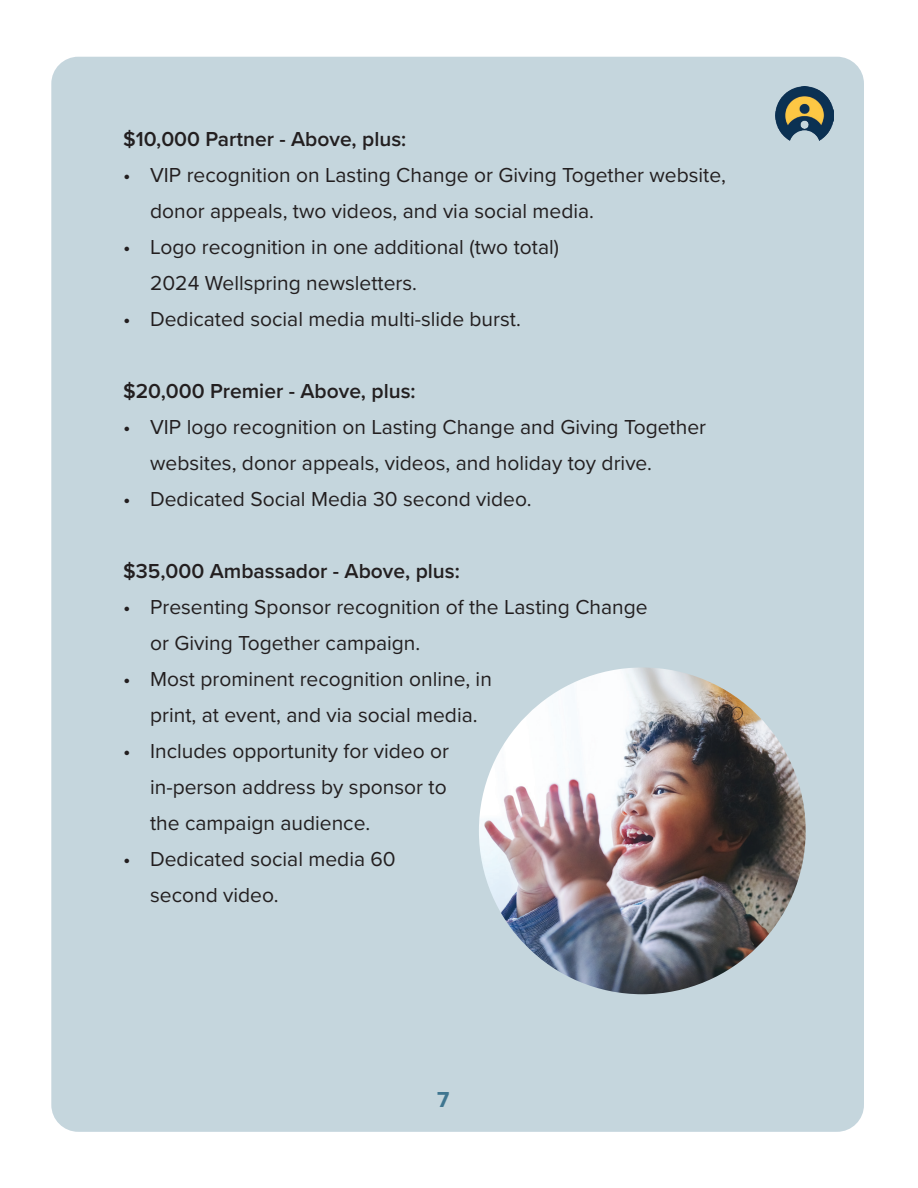
<style>
.page{position:relative;width:918px;height:1188px;background:#fff}
.page>*{position:absolute;margin:0;border:0;box-sizing:border-box;transform-origin:0 0}
.t1{font:700 22.5px "Proxima Nova";color:#3f7690}
.t2{font:21px/36px "Proxima Nova";color:#231f20}
.t3{font:600 21px "Proxima Nova";color:#231f20}
</style>
<div class="page">
<div style="left:51px;top:57px;width:813px;height:1075px;background:#c5d6dd;border-radius:27px"></div>
<img style="left:776px;top:87px;width:57px;height:54px">
<img style="left:479px;top:667px;width:327px;height:327px;border-radius:163px">
<p class="t3" style="left:123px;top:124px;width:285px">$10,000 Partner - Above, plus:</p>
<p class="t2" style="left:150px;top:156px;width:577px;text-indent:-27px">• VIP recognition on Lasting Change or Giving Together website, donor appeals, two videos, and via social media.</p>
<p class="t2" style="left:150px;top:228px;width:410px;text-indent:-27px">• Logo recognition in one additional (two total)<br>2024 Wellspring newsletters.</p>
<p class="t2" style="left:123px;top:300px;width:399px">• Dedicated social media multi-slide burst.</p>
<p class="t3" style="left:123px;top:376px;width:294px">$20,000 Premier - Above, plus:</p>
<p class="t2" style="left:150px;top:408px;width:557px;text-indent:-27px">• VIP logo recognition on Lasting Change and Giving Together websites, donor appeals, videos, and holiday toy drive.</p>
<p class="t2" style="left:123px;top:480px;width:410px">• Dedicated Social Media 30 second video.</p>
<p class="t3" style="left:123px;top:556px;width:338px">$35,000 Ambassador - Above, plus:</p>
<p class="t2" style="left:150px;top:588px;width:499px;text-indent:-27px">• Presenting Sponsor recognition of the Lasting Change or Giving Together campaign.</p>
<p class="t2" style="left:150px;top:660px;width:343px;text-indent:-27px">• Most prominent recognition online, in print, at event, and via social media.</p>
<p class="t2" style="left:150px;top:732px;width:300px;text-align:justify;text-indent:-27px">• Includes opportunity for video or in-person address by sponsor to the campaign audience.</p>
<p class="t2" style="left:150px;top:840px;width:247px;text-indent:-27px">• Dedicated social media 60 second video.</p>
<p class="t1" style="left:437px;top:1083px;width:14px">7</p>
</div>
